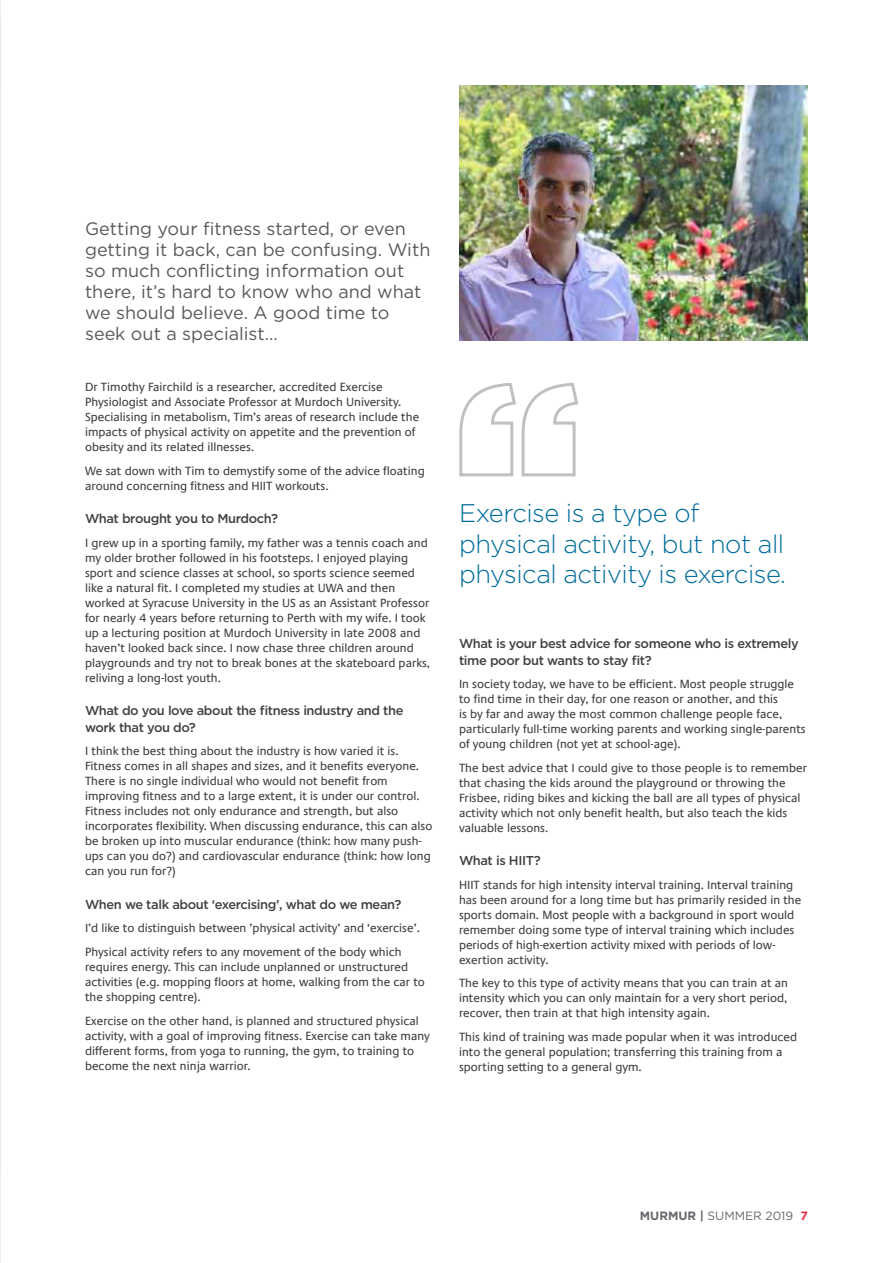
<style>
.page{position:relative;width:893px;height:1263px;background:#fff}
.page>*{position:absolute;margin:0;border:0;box-sizing:border-box;transform-origin:0 0}
.t1{font:300 25.5px/30.6px "Gotham";letter-spacing:-.02em;color:#006c9a}
.t2{font:18px/21px "Gotham";color:#58595b}
.t3{font:500 12.9px/16.5px "Gotham";letter-spacing:-.03em;color:#414042}
.t4{font:12px/15px "Praxis Com";color:#414042}
.t5{font:12px "Gotham";color:#65696e}
.s1{font-weight:700}
.s2{font-weight:700;color:#e92c4a}
</style>
<div class="page">
<img style="left:0;top:1173px;width:1px;height:90px">
<img style="left:459px;top:85px;width:349px;height:255px">
<svg style="left:459px;top:382px;width:120px;height:95px"></svg>
<img style="left:0;top:20px;width:1px;height:1153px">
<h2 class="t2" style="left:85px;top:218px;width:347px">Getting your fitness started, or even getting it back, can be confusing. With so much conflicting information out there, it’s hard to know who and what we should believe. A good time to seek out a specialist…</h2>
<p class="t4" style="left:85px;top:380px;width:336px">Dr Timothy Fairchild is a researcher, accredited Exercise Physiologist and Associate Professor at Murdoch University.<br>Specialising in metabolism, Tim’s areas of research include the impacts of physical activity on appetite and the prevention of obesity and its related illnesses.</p>
<p class="t4" style="left:85px;top:463px;width:341px">We sat down with Tim to demystify some of the advice floating around concerning fitness and HIIT workouts.</p>
<p class="t3" style="left:85px;top:510px;width:195px">What brought you to Murdoch?</p>
<p class="t4" style="left:85px;top:535px;width:347px">I grew up in a sporting family, my father was a tennis coach and my older brother followed in his footsteps. I enjoyed playing sport and science classes at school, so sports science seemed like a natural fit. I completed my studies at UWA and then worked at Syracuse University in the US as an Assistant Professor for nearly 4 years before returning to Perth with my wife. I took up a lecturing position at Murdoch University in late 2008 and haven’t looked back since. I now chase three children around playgrounds and try not to break bones at the skateboard parks, reliving a long-lost youth.</p>
<p class="t3" style="left:85px;top:702px;width:320px">What do you love about the fitness industry and the work that you do?</p>
<p class="t4" style="left:85px;top:744px;width:349px">I think the best thing about the industry is how varied it is.<br>Fitness comes in all shapes and sizes, and it benefits everyone.<br>There is no single individual who would not benefit from improving fitness and to a large extent, it is under our control.<br>Fitness includes not only endurance and strength, but also incorporates flexibility. When discussing endurance, this can also be broken up into muscular endurance (think: how many push&shy;ups can you do?) and cardiovascular endurance (think: how long can you run for?)</p>
<p class="t3" style="left:85px;top:896px;width:318px">When we talk about ‘exercising’, what do we mean?</p>
<p class="t4" style="left:85px;top:917px;width:336px;line-height:23.5px">I’d like to distinguish between ’physical activity’ and ‘exercise’.<br>Physical activity refers to any movement of the body which</p>
<p class="t4" style="left:85px;top:959px;width:341px">requires energy. This can include unplanned or unstructured activities (e.g. mopping floors at home, walking from the car to the shopping centre).</p>
<p class="t4" style="left:85px;top:1013px;width:346px">Exercise on the other hand, is planned and structured physical activity, with a goal of improving fitness. Exercise can take many different forms, from yoga to running, the gym, to training to become the next ninja warrior.</p>
<h1 class="t1" style="left:459px;top:497px;width:328px">Exercise is a type of physical activity, but not all physical activity is exercise.</h1>
<p class="t3" style="left:459px;top:635px;width:341px">What is your best advice for someone who is extremely time poor but wants to stay fit?</p>
<p class="t4" style="left:459px;top:677px;width:348px">In society today, we have to be efficient. Most people struggle to find time in their day, for one reason or another, and this<br>is by far and away the most common challenge people face, particularly full-time working parents and working single-parents of young children (not yet at school-age).</p>
<p class="t4" style="left:459px;top:760px;width:350px">The best advice that I could give to those people is to remember that chasing the kids around the playground or throwing the Frisbee, riding bikes and kicking the ball are all types of physical activity which not only benefit health, but also teach the kids valuable lessons.</p>
<p class="t3" style="left:459px;top:852px;width:83px">What is HIIT?</p>
<p class="t4" style="left:459px;top:877px;width:344px">HIIT stands for high intensity interval training. Interval training has been around for a long time but has primarily resided in the sports domain. Most people with a background in sport would remember doing some type of interval training which includes periods of high-exertion activity mixed with periods of low&shy;exertion activity.</p>
<p class="t4" style="left:459px;top:976px;width:330px;text-align:justify">The key to this type of activity means that you can train at an intensity which you can only maintain for a very short period, recover, then train at that high intensity again.</p>
<p class="t4" style="left:459px;top:1029px;width:340px">This kind of training was made popular when it was introduced into the general population; transferring this training from a sporting setting to a general gym.</p>
<p class="t5" style="left:640px;top:1208px;width:170px"><span class="s1">MURMUR |</span> SUMMER 2019 <span class="s2">7</span></p>
</div>
